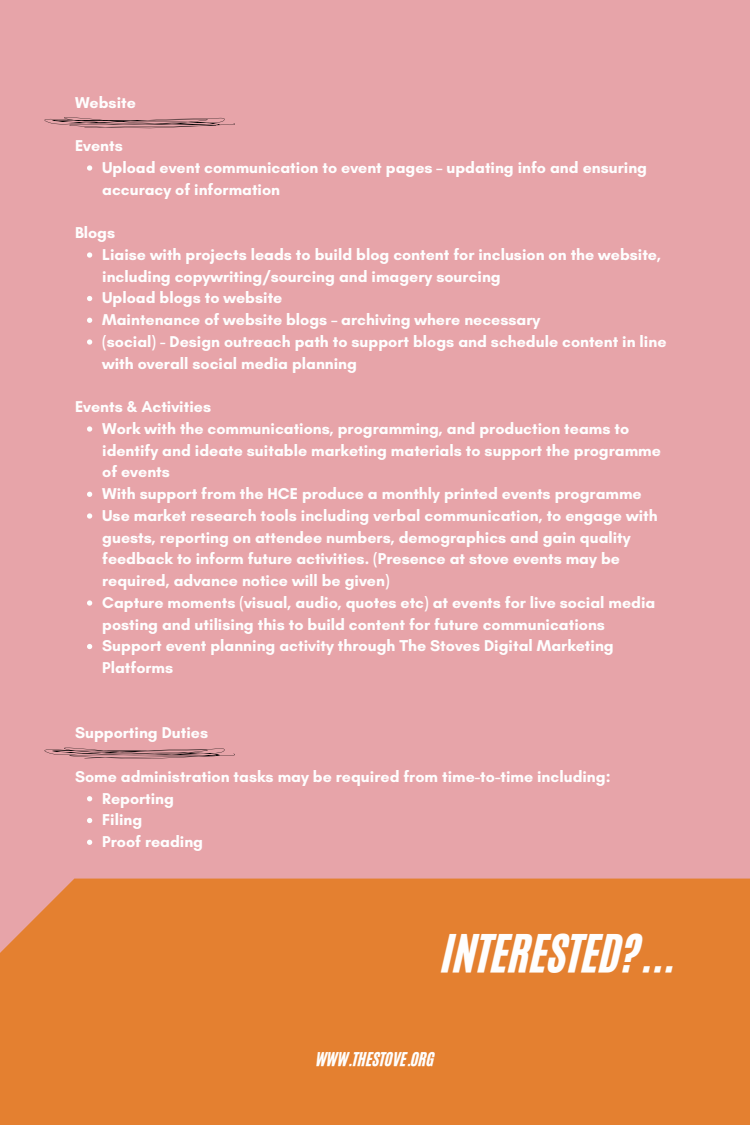
<style>
.page{position:relative;width:750px;height:1125px;background:#e7a4a9}
.page>*{position:absolute;margin:0;border:0;box-sizing:border-box;transform-origin:0 0}
.t1{font:43.7px "CA Generated";color:#fefefe}
.t2{font:700 16px/21.8px "Glacial Indifference";color:#fefefe}
.t3{font:16px "CA Generated";color:#fefefe}
</style>
<div class="page">
<svg style="left:87px;top:165px;width:5px;height:6px"></svg>
<svg style="left:87px;top:252px;width:5px;height:6px"></svg>
<svg style="left:87px;top:296px;width:5px;height:5px"></svg>
<svg style="left:87px;top:318px;width:5px;height:5px"></svg>
<svg style="left:87px;top:339px;width:5px;height:6px"></svg>
<svg style="left:87px;top:426px;width:5px;height:6px"></svg>
<svg style="left:87px;top:492px;width:5px;height:5px"></svg>
<svg style="left:87px;top:513px;width:5px;height:6px"></svg>
<svg style="left:87px;top:600px;width:5px;height:6px"></svg>
<svg style="left:87px;top:644px;width:5px;height:5px"></svg>
<svg style="left:87px;top:796px;width:5px;height:5px"></svg>
<svg style="left:87px;top:818px;width:5px;height:5px"></svg>
<svg style="left:87px;top:840px;width:5px;height:5px"></svg>
<div style="left:0;top:879px;width:750px;height:246px;background:#e48030"></div>
<svg style="left:44px;top:117px;width:191px;height:11px"></svg>
<svg style="left:44px;top:748px;width:191px;height:11px"></svg>
<p class="t2" style="left:75px;top:91px;width:62px">Website</p>
<p class="t2" style="left:75px;top:135px;width:49px">Events</p>
<p class="t2" style="left:102px;top:156px;width:546px">Upload event communication to event pages – updating info and ensuring accuracy of information</p>
<p class="t2" style="left:75px;top:222px;width:42px">Blogs</p>
<p class="t2" style="left:102px;top:243px;width:566px">Liaise with projects leads to build blog content for inclusion on the website, including copywriting/sourcing and imagery sourcing<br>Upload blogs to website<br>Maintenance of website blogs – archiving where necessary<br>(social) - Design outreach path to support blogs and schedule content in line with overall social media planning</p>
<p class="t2" style="left:75px;top:396px;width:138px">Events &amp; Activities</p>
<p class="t2" style="left:102px;top:417px;width:560px">Work with the communications, programming, and production teams to identify and ideate suitable marketing materials to support the programme of events<br>With support from the HCE produce a monthly printed events programme Use market research tools including verbal communication, to engage with guests, reporting on attendee numbers, demographics and gain quality feedback to inform future activities. (Presence at stove events may be required, advance notice will be given)<br>Capture moments (visual, audio, quotes etc) at events for live social media posting and utilising this to build content for future communications Support event planning activity through The Stoves Digital Marketing Platforms</p>
<p class="t2" style="left:75px;top:722px;width:135px">Supporting Duties</p>
<p class="t2" style="left:75px;top:765px;width:537px">Some administration tasks may be required from time-to-time including:</p>
<p class="t2" style="left:102px;top:787px;width:102px">Reporting<br>Filing<br>Proof reading</p>
<h1 class="t1" style="left:443px;top:922px;width:234px">INTERESTED?...</h1>
<p class="t3" style="left:316px;top:1048px;width:120px">WWW.THESTOVE.ORG</p>
</div>
